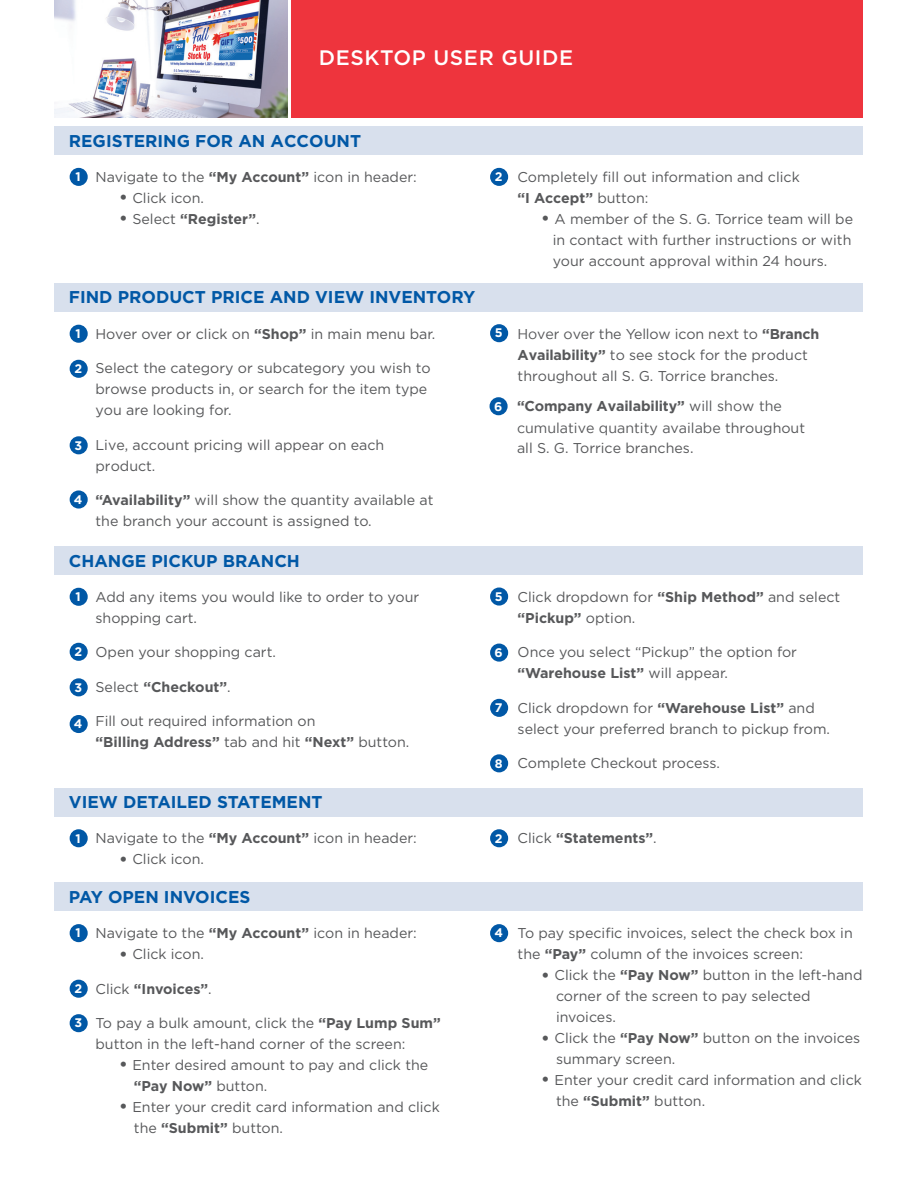
<style>
.page{position:relative;width:918px;height:1188px;background:#fff}
.page>*{position:absolute;margin:0;border:0;box-sizing:border-box;transform-origin:0 0}
.t1{font:500 21px "Gotham";letter-spacing:.03em;color:#fff}
.t2{font:700 17.1px "Gotham";color:#0158a6}
.t3{font:14.25px/21px "Gotham";color:#57585a}
.t4{font:700 14.25px "Gotham";color:#57585a}
.t5{font:700 12.45px "Gotham";color:#fff}
.s1{font-weight:700}
.s2{font-size:19.5px}
.s3{font-weight:400;font-size:19.5px}
.s4{font-weight:400}
.s5{font-size:12.45px;color:#fff}
</style>
<div class="page">
<div style="left:291px;top:0;width:572px;height:117px;background:#ee343d"></div>
<div style="left:55px;top:126px;width:808px;height:29px;background:#d8e0ed"></div>
<div style="left:70px;top:168px;width:18px;height:18px;background:#0158a6;border-radius:50%"></div>
<div style="left:490px;top:168px;width:18px;height:18px;background:#0158a6;border-radius:50%"></div>
<div style="left:70px;top:436px;width:18px;height:18px;background:#0158a6;border-radius:50%"></div>
<div style="left:55px;top:283px;width:808px;height:29px;background:#d8e0ed"></div>
<div style="left:70px;top:325px;width:18px;height:18px;background:#0158a6;border-radius:50%"></div>
<div style="left:70px;top:360px;width:18px;height:18px;background:#0158a6;border-radius:50%"></div>
<div style="left:70px;top:490px;width:18px;height:19px;background:#0158a6;border-radius:50%"></div>
<div style="left:490px;top:324px;width:18px;height:18px;background:#0158a6;border-radius:50%"></div>
<div style="left:70px;top:678px;width:18px;height:18px;background:#0158a6;border-radius:50%"></div>
<div style="left:55px;top:546px;width:808px;height:29px;background:#d8e0ed"></div>
<div style="left:70px;top:588px;width:18px;height:18px;background:#0158a6;border-radius:50%"></div>
<div style="left:70px;top:643px;width:18px;height:18px;background:#0158a6;border-radius:50%"></div>
<div style="left:490px;top:588px;width:18px;height:18px;background:#0158a6;border-radius:50%"></div>
<div style="left:490px;top:644px;width:18px;height:18px;background:#0158a6;border-radius:50%"></div>
<div style="left:70px;top:715px;width:18px;height:18px;background:#0158a6;border-radius:50%"></div>
<div style="left:55px;top:788px;width:808px;height:28px;background:#d8e0ed"></div>
<div style="left:70px;top:829px;width:18px;height:18px;background:#0158a6;border-radius:50%"></div>
<div style="left:490px;top:829px;width:18px;height:18px;background:#0158a6;border-radius:50%"></div>
<div style="left:70px;top:1014px;width:18px;height:18px;background:#0158a6;border-radius:50%"></div>
<div style="left:55px;top:883px;width:808px;height:28px;background:#d8e0ed"></div>
<div style="left:70px;top:924px;width:18px;height:18px;background:#0158a6;border-radius:50%"></div>
<div style="left:70px;top:980px;width:18px;height:18px;background:#0158a6;border-radius:50%"></div>
<div style="left:490px;top:924px;width:18px;height:18px;background:#0158a6;border-radius:50%"></div>
<div style="left:490px;top:699px;width:18px;height:18px;background:#0158a6;border-radius:50%"></div>
<div style="left:490px;top:754px;width:18px;height:18px;background:#0158a6;border-radius:50%"></div>
<img style="left:55px;top:0;width:233px;height:118px">
<div style="left:490px;top:397px;width:18px;height:18px;background:#0158a6;border-radius:50%"></div>
<p class="t1" style="left:319px;top:45px;width:256px">DESKTOP USER GUIDE</p>
<p class="t2" style="left:69px;top:131px;width:294px">REGISTERING FOR AN ACCOUNT</p>
<p class="t3" style="left:96px;top:166px;width:323px">Navigate to the <span class="s1">“My Account”</span> icon in header:</p>
<p class="t3" style="left:119px;top:187px;width:87px"><span class="s2">•</span> Click icon.</p>
<p class="t4" style="left:119px;top:211px;width:142px"><span class="s3">•</span> <span class="s4">Select</span> “Register”<span class="s4">.</span></p>
<p class="t5" style="left:76px;top:170px;width:7px">1</p>
<p class="t5" style="left:495px;top:170px;width:9px">2</p>
<p class="t2" style="left:69px;top:288px;width:408px">FIND PRODUCT PRICE AND VIEW INVENTORY</p>
<p class="t3" style="left:96px;top:323px;width:341px">Hover over or click on <span class="s1">“Shop”</span> in main menu bar.</p>
<p class="t3" style="left:96px;top:357px;width:337px">Select the category or subcategory you wish to browse products in, or search for the item type you are looking for.</p>
<p class="t3" style="left:96px;top:434px;width:290px">Live, account pricing will appear on each product.</p>
<p class="t3" style="left:96px;top:489px;width:340px"><span class="s1">“Availability”</span> will show the quantity available at the branch your account is assigned to.</p>
<p class="t5" style="left:76px;top:326px;width:7px">1</p>
<p class="t5" style="left:74px;top:361px;width:9px">2</p>
<p class="t5" style="left:74px;top:438px;width:9px">3</p>
<p class="t5" style="left:74px;top:492px;width:10px">4</p>
<p class="t2" style="left:69px;top:551px;width:233px">CHANGE PICKUP BRANCH</p>
<p class="t3" style="left:96px;top:586px;width:325px">Add any items you would like to order to your shopping cart.</p>
<p class="t3" style="left:96px;top:641px;width:182px">Open your shopping cart.</p>
<p class="t4" style="left:96px;top:678px;width:137px"><span class="s4">Select</span> “Checkout”<span class="s4">.</span></p>
<p class="t3" style="left:96px;top:710px;width:315px">Fill out required information on<br><span class="s1">“Billing Address”</span> tab and hit <span class="s1">“Next”</span> button.</p>
<p class="t5" style="left:76px;top:589px;width:7px">1</p>
<p class="t5" style="left:74px;top:644px;width:9px">2</p>
<p class="t5" style="left:74px;top:680px;width:9px">3</p>
<p class="t5" style="left:74px;top:717px;width:10px">4</p>
<p class="t5" style="left:495px;top:326px;width:9px">5</p>
<p class="t5" style="left:494px;top:399px;width:10px">6</p>
<p class="t5" style="left:495px;top:589px;width:9px">5</p>
<p class="t5" style="left:495px;top:645px;width:10px">6</p>
<p class="t5" style="left:495px;top:700px;width:9px">7</p>
<p class="t5" style="left:495px;top:756px;width:9px">8</p>
<p class="t3" style="left:518px;top:166px;width:284px">Completely fill out information and click <span class="s1">“I Accept”</span> button:</p>
<p class="t3" style="left:553px;top:208px;width:302px;text-align:justify;text-indent:-12px"><span class="s2">•</span> A member of the S. G. Torrice team will be in contact with further instructions or with your account approval within 24 hours.</p>
<p class="t3" style="left:518px;top:323px;width:303px">Hover over the Yellow icon next to <span class="s1">“Branch<br>Availability”</span> to see stock for the product throughout all S. G. Torrice branches.</p>
<p class="t3" style="left:517px;top:396px;width:290px"><span class="s1">“Company Availability”</span> will show the cumulative quantity availabe throughout all S. G. Torrice branches.</p>
<p class="t3" style="left:518px;top:586px;width:324px">Click dropdown for <span class="s1">“Ship Method”</span> and select <span class="s1">“Pickup”</span> option.</p>
<p class="t3" style="left:518px;top:641px;width:281px">Once you select “Pickup” the option for <span class="s1">“Warehouse List”</span> will appear.</p>
<p class="t3" style="left:518px;top:697px;width:314px">Click dropdown for <span class="s1">“Warehouse List”</span> and select your preferred branch to pickup from.</p>
<p class="t3" style="left:518px;top:752px;width:204px">Complete Checkout process.</p>
<p class="t2" style="left:69px;top:792px;width:255px">VIEW DETAILED STATEMENT</p>
<p class="t3" style="left:96px;top:827px;width:323px">Navigate to the <span class="s1">“My Account”</span> icon in header:</p>
<p class="t3" style="left:119px;top:848px;width:87px"><span class="s2">•</span> Click icon.</p>
<p class="t5" style="left:76px;top:831px;width:7px">1</p>
<p class="t4" style="left:495px;top:830px;width:163px"><span class="s5">2</span> <span class="s4">Click</span> “Statements”<span class="s4">.</span></p>
<p class="t2" style="left:69px;top:887px;width:183px">PAY OPEN INVOICES</p>
<p class="t3" style="left:96px;top:922px;width:323px">Navigate to the <span class="s1">“My Account”</span> icon in header:</p>
<p class="t3" style="left:119px;top:943px;width:87px"><span class="s2">•</span> Click icon.</p>
<p class="t4" style="left:96px;top:980px;width:118px"><span class="s4">Click</span> “Invoices”<span class="s4">.</span></p>
<p class="t3" style="left:96px;top:1012px;width:347px">To pay a bulk amount, click the <span class="s1">“Pay Lump Sum” </span>button in the left-hand corner of the screen:</p>
<p class="t3" style="left:134px;top:1054px;width:296px;text-indent:-15px"><span class="s2">•</span> Enter desired amount to pay and click the <span class="s1">“Pay Now”</span> button.</p>
<p class="t3" style="left:134px;top:1096px;width:307px;text-indent:-15px"><span class="s2">•</span> Enter your credit card information and click the <span class="s1">“Submit”</span> button.</p>
<p class="t5" style="left:76px;top:926px;width:7px">1</p>
<p class="t5" style="left:74px;top:981px;width:9px">2</p>
<p class="t5" style="left:74px;top:1016px;width:9px">3</p>
<p class="t5" style="left:494px;top:926px;width:10px">4</p>
<p class="t3" style="left:518px;top:922px;width:337px">To pay specific invoices, select the check box in the <span class="s1">“Pay”</span> column of the invoices screen:</p>
<p class="t3" style="left:556px;top:964px;width:308px;text-indent:-15px"><span class="s2">•</span> Click the <span class="s1">“Pay Now”</span> button in the left-hand corner of the screen to pay selected invoices.</p>
<p class="t3" style="left:556px;top:1027px;width:306px;text-indent:-15px"><span class="s2">•</span> Click the <span class="s1">“Pay Now”</span> button on the invoices summary screen.</p>
<p class="t3" style="left:556px;top:1069px;width:307px;text-indent:-15px"><span class="s2">•</span> Enter your credit card information and click the <span class="s1">“Submit”</span> button.</p>
</div>
